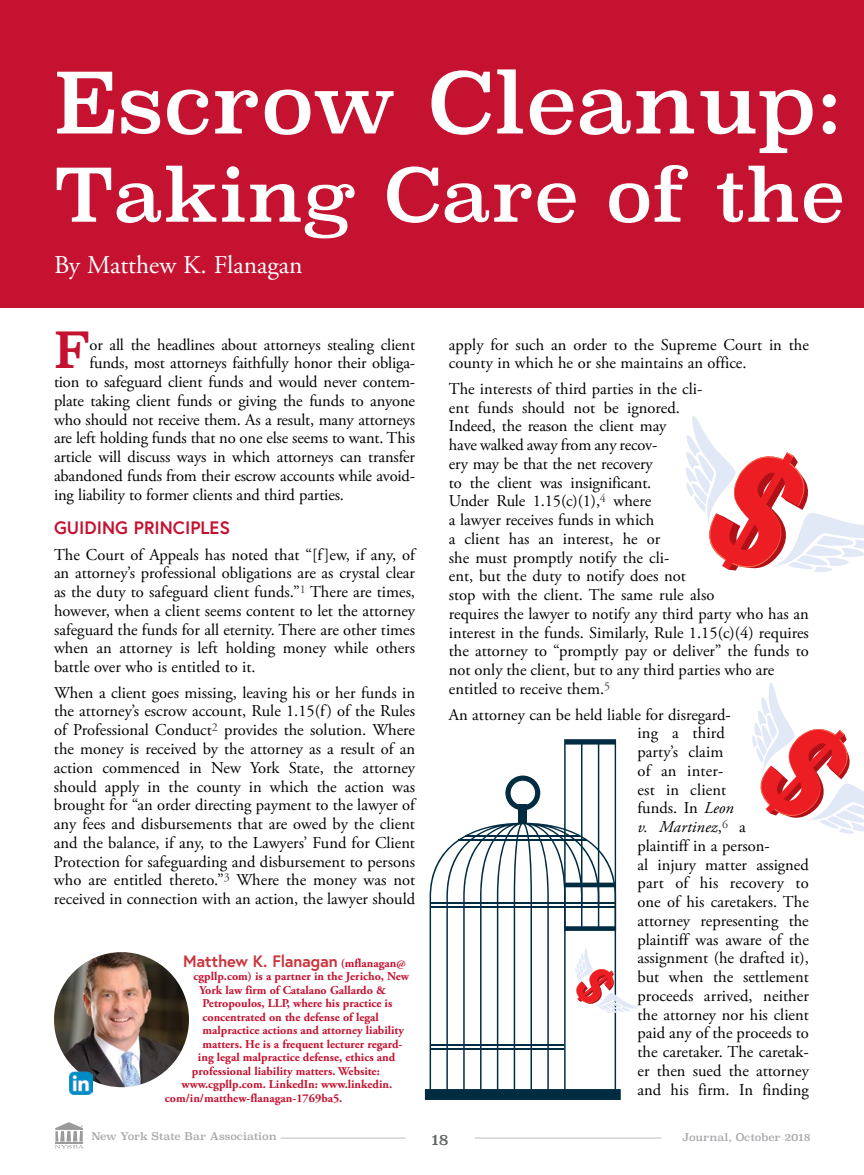
<style>
.page{position:relative;width:864px;height:1175px;background:#fff}
.page>*{position:absolute;margin:0;border:0;box-sizing:border-box;transform-origin:0 0}
.t1{font:84px "Superclarendon Rg";color:#fff}
.t2{font:73.5px "Superclarendon Rg";color:#fff}
.t3{font:49.65px "Superclarendon Rg";color:#c41230}
.t4{font:25.5px "Adobe Garamond Pro";color:#fff}
.t5{font:700 18px "Europa";color:#c41230}
.t6{font:16.5px/18.8px "Adobe Garamond Pro";letter-spacing:-.03em;color:#000}
.t7{font:700 16.5px "Europa";letter-spacing:-.015em;color:#c9353d}
.t8{font:15px "Superclarendon Rg";color:#636466}
.t9{font:700 12px "Adobe Garamond Pro";color:#c41230}
.t10{font:10.5px "Superclarendon Rg";color:#a7a9ac}
.s1{font-family:"Adobe Garamond Pro";font-size:12px;color:#c41230}
.s2{font-style:italic}
</style>
<div class="page">
<hr style="left:281px;top:1137px;width:125px;height:1px;background:#bcbec0">
<hr style="left:475px;top:1137px;width:186px;height:1px;background:#bcbec0">
<svg style="left:55px;top:1122px;width:28px;height:26px"></svg>
<div style="left:0;top:0;width:864px;height:307px;background:#c41230"></div>
<img style="left:54px;top:952px;width:135px;height:135px;border-radius:68px">
<svg style="left:685px;top:416px;width:179px;height:156px"></svg>
<svg style="left:752px;top:683px;width:112px;height:151px"></svg>
<div style="left:519px;top:804px;width:8px;height:19px;background:#002c41"></div>
<svg style="left:505px;top:775px;width:35px;height:35px"></svg>
<svg style="left:425px;top:822px;width:196px;height:277px"></svg>
<svg style="left:564px;top:739px;width:52px;height:192px"></svg>
<svg style="left:575px;top:947px;width:62px;height:66px"></svg>
<img style="left:69px;top:1071px;width:24px;height:23px">
<h1 class="t1" style="left:54px;top:53px;width:790px">Escrow Cleanup:</h1>
<h2 class="t2" style="left:54px;top:151px;width:792px">Taking Care of the</h2>
<h3 class="t4" style="left:54px;top:249px;width:250px">By Matthew K. Flanagan</h3>
<h3 class="t3" style="left:54px;top:321px;width:38px">F</h3>
<p class="t6" style="left:90px;top:335px;width:327px">or all the headlines about attorneys stealing client</p>
<p class="t6" style="left:90px;top:354px;width:327px">funds, most attorneys faithfully honor their obliga-</p>
<p class="t6" style="left:54px;top:373px;width:363px">tion to safeguard client funds and would never contem-</p>
<p class="t6" style="left:54px;top:392px;width:363px">plate taking client funds or giving the funds to anyone</p>
<p class="t6" style="left:54px;top:410px;width:363px">who should not receive them. As a result, many attorneys</p>
<p class="t6" style="left:54px;top:429px;width:363px">are left holding funds that no one else seems to want. This</p>
<p class="t6" style="left:54px;top:448px;width:363px">article will discuss ways in which attorneys can transfer</p>
<p class="t6" style="left:54px;top:467px;width:363px">abandoned funds from their escrow accounts while avoid-</p>
<p class="t6" style="left:54px;top:485px;width:292px">ing liability to former clients and third parties.</p>
<p class="t5" style="left:54px;top:515px;width:178px">GUIDING PRINCIPLES</p>
<p class="t6" style="left:54px;top:545px;width:364px;text-align:justify">The Court of Appeals has noted that “[f]ew, if any, of an attorney’s professional obligations are as crystal clear as the duty to safeguard client funds.”<sup>1</sup> There are times, however, when a client seems content to let the attorney safeguard the funds for all eternity. There are other times when an attorney is left holding money while others battle over who is entitled to it.</p>
<p class="t6" style="left:54px;top:683px;width:364px;text-align:justify">When a client goes missing, leaving his or her funds in the attorney’s escrow account, Rule 1.15(f) of the Rules of Professional Conduct<sup>2</sup> provides the solution. Where the money is received by the attorney as a result of an action commenced in New York State, the attorney should apply in the county in which the action was brought for “an order directing payment to the lawyer of any fees and disbursements that are owed by the client and the balance, if any, to the Lawyers’ Fund for Client Protection for safeguarding and disbursement to persons who are entitled thereto.”<sup>3</sup> Where the money was not received in connection with an action, the lawyer should</p>
<p class="t7" style="left:183px;top:949px;width:224px">Matthew K. Flanagan <span class="s1">(mflanagan@</span></p>
<p class="t9" style="left:193px;top:969px;width:217px">cgpllp.com) is a partner in the Jericho, New</p>
<p class="t9" style="left:199px;top:983px;width:188px">York law firm of Catalano Gallardo &amp;</p>
<p class="t9" style="left:202px;top:996px;width:191px">Petropoulos, LLP, where his practice is</p>
<p class="t9" style="left:202px;top:1010px;width:178px">concentrated on the defense of legal</p>
<p class="t9" style="left:202px;top:1023px;width:203px">malpractice actions and attorney liability</p>
<p class="t9" style="left:202px;top:1037px;width:201px">matters. He is a frequent lecturer regard-</p>
<p class="t9" style="left:198px;top:1050px;width:199px">ing legal malpractice defense, ethics and</p>
<p class="t9" style="left:192px;top:1064px;width:189px">professional liability matters. Website:</p>
<p class="t9" style="left:181px;top:1077px;width:212px">www.cgpllp.com. LinkedIn: www.linkedin.</p>
<p class="t9" style="left:165px;top:1091px;width:179px">com/in/matthew-flanagan-1769ba5.</p>
<p class="t6" style="left:449px;top:335px;width:361px">apply for such an order to the Supreme Court in the county in which he or she maintains an office.</p>
<p class="t6" style="left:449px;top:380px;width:362px">The interests of third parties in the cli-<br>ent funds should not be ignored.<br>Indeed, the reason the client may<br>have walked away from any recov-<br>ery may be that the net recovery<br>to the client was insignificant.<br>Under Rule 1.15(c)(1),<sup>4</sup> where<br>a lawyer receives funds in which<br>a client has an interest, he or<br>she must promptly notify the cli-<br>ent, but the duty to notify does not<br>stop with the client. The same rule also<br>requires the lawyer to notify any third party who has an interest in the funds. Similarly, Rule 1.15(c)(4) requires the attorney to “promptly pay or deliver” the funds to not only the client, but to any third parties who are entitled to receive them.<sup>5</sup></p>
<p class="t6" style="left:637px;top:705px;width:173px;text-indent:-189px">An attorney can be held liable for disregard-<br>ing a third<br>party’s claim<br>of an inter-<br>est in client<br>funds. In <span class="s2">Leon<br>v. Martinez</span>,<sup>6</sup> a<br>plaintiff in a person-<br>al injury matter assigned part of his recovery to one of his caretakers. The attorney representing the plaintiff was aware of the assignment (he drafted it), but when the settlement proceeds arrived, neither the attorney nor his client paid any of the proceeds to the caretaker. The caretak&shy;er then sued the attorney and his firm. In finding</p>
<p class="t10" style="left:91px;top:1130px;width:187px">New York State Bar Association</p>
<p class="t8" style="left:432px;top:1130px;width:19px">18</p>
<p class="t10" style="left:682px;top:1131px;width:130px">Journal, October 2018</p>
</div>
